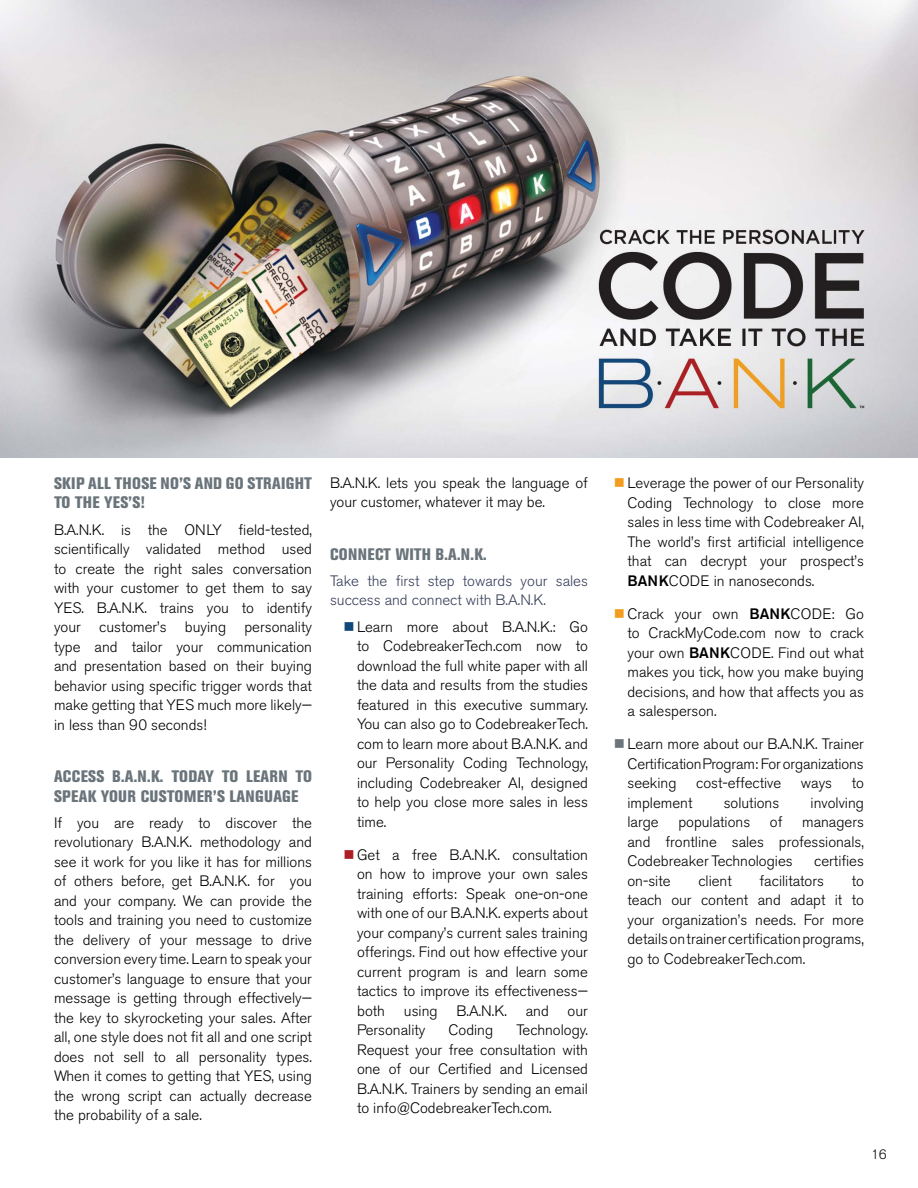
<style>
.page{position:relative;width:918px;height:1188px;background:#fff}
.page>*{position:absolute;margin:0;border:0;box-sizing:border-box;transform-origin:0 0}
.t1{font:800 condensed 16.5px "Akzidenz Grotesk BE";color:#6a747b}
.t2{font:300 15px/19.5px "Akzidenz Grotesk BE";color:#000;text-align:justify}
.t3{font:300 15px/19.5px "Akzidenz Grotesk BE";color:#383e59}
.t4{font:300 13.5px "Akzidenz Grotesk BE";color:#000}
.s1{font-weight:500}
</style>
<div class="page">
<img style="left:0;top:0;width:918px;height:458px">
<p class="t1" style="left:54px;top:473px;width:9px">SKIP</p>
<p class="t1" style="left:88px;top:473px;width:36px">ALL THOSE</p>
<p class="t1" style="left:161px;top:473px;width:45px">NO’SAND</p>
<p class="t1" style="left:226px;top:473px;width:31px">GO STRAIGHT</p>
<p class="t1" style="left:54px;top:493px;width:31px">TO THE</p>
<p class="t1" style="left:104px;top:493px;width:42px">YES’S!</p>
<p class="t2" style="left:54px;top:520px;width:260px">B.A.N.K. is the ONLY field-tested, scientifically validated method used to create the right sales conversation with your customer to get them to say YES. B.A.N.K. trains you to identify your customer’s buying personality type and tailor your communication and presentation based on their buying behavior using specific trigger words that make getting that YES much more likely— in less than 90 seconds!</p>
<p class="t1" style="left:54px;top:767px;width:10px">ACCESS</p>
<p class="t1" style="left:112px;top:767px;width:69px">B.A.N.K. TODAY</p>
<p class="t1" style="left:222px;top:767px;width:34px">TO LEARN</p>
<p class="t1" style="left:295px;top:767px;width:9px">TO</p>
<p class="t1" style="left:54px;top:786px;width:10px">SPEAK</p>
<p class="t1" style="left:101px;top:786px;width:10px">YOUR</p>
<p class="t1" style="left:141px;top:786px;width:10px">CUSTOMER</p>
<p class="t1" style="left:213px;top:786px;width:26px">’S LANGUAGE</p>
<p class="t2" style="left:54px;top:813px;width:260px">If you are ready to discover the revolutionary B.A.N.K. methodology and see it work for you like it has for millions of others before, get B.A.N.K. for you and your company. We can provide the tools and training you need to customize the delivery of your message to drive conversion every time. Learn to speak your customer’s language to ensure that your message is getting through effectively— the key to skyrocketing your sales. After all, one style does not fit all and one script does not sell to all personality types.<br>When it comes to getting that YES, using the wrong script can actually decrease the probability of a sale.</p>
<p class="t2" style="left:330px;top:473px;width:260px">B.A.N.K. lets you speak the language of your customer, whatever it may be.</p>
<p class="t1" style="left:330px;top:544px;width:10px">CONNECT</p>
<p class="t1" style="left:396px;top:544px;width:10px">WITH</p>
<p class="t1" style="left:436px;top:544px;width:53px">B.A.N.K.</p>
<p class="t3" style="left:330px;top:571px;width:259px">Take the first step towards your sales success and connect with B.A.N.K.</p>
<p class="t2" style="left:357px;top:617px;width:233px">Learn more about B.A.N.K.: Go to CodebreakerTech.com now to download the full white paper with all the data and results from the studies featured in this executive summary.<br>You can also go to CodebreakerTech. com to learn more about B.A.N.K. and our Personality Coding Technology, including Codebreaker AI, designed to help you close more sales in less time.</p>
<p class="t2" style="left:357px;top:845px;width:233px">Get a free B.A.N.K. consultation on how to improve your own sales training efforts: Speak one-on-one with one of our B.A.N.K. experts about your company’s current sales training offerings. Find out how effective your current program is and learn some tactics to improve its effectiveness— both</p>
<p class="t2" style="left:404px;top:1001px;width:35px">using</p>
<p class="t2" style="left:457px;top:1001px;width:52px">B.A.N.K.</p>
<p class="t2" style="left:526px;top:1001px;width:25px">and</p>
<p class="t2" style="left:568px;top:1001px;width:22px">our</p>
<p class="t2" style="left:357px;top:1020px;width:70px">Personality</p>
<p class="t2" style="left:449px;top:1020px;width:46px">Coding</p>
<p class="t2" style="left:357px;top:1020px;width:232px;text-indent:159px">Technology.<br>Request your free consultation with one of our Certified and Licensed B.A.N.K. Trainers by sending an email to info@CodebreakerTech.com.</p>
<p class="t2" style="left:627px;top:474px;width:238px">Leverage the power of our Personality Coding Technology to close more sales in less time with Codebreaker AI, The world’s first artificial intelligence that can decrypt your prospect’s <span class="s1">BANK</span>CODE in nanoseconds.</p>
<p class="t2" style="left:627px;top:604px;width:238px">Crack your own <span class="s1">BANK</span>CODE: Go to CrackMyCode.com now to crack your own <span class="s1">BANK</span>CODE. Find out what makes you tick, how you make buying decisions, and how that affects you as a salesperson.</p>
<p class="t2" style="left:627px;top:735px;width:238px">Learn more about our B.A.N.K. Trainer Certification Program: For organizations seeking</p>
<p class="t2" style="left:696px;top:774px;width:87px">cost-effective</p>
<p class="t2" style="left:801px;top:774px;width:33px">ways</p>
<p class="t2" style="left:852px;top:774px;width:14px">to</p>
<p class="t2" style="left:627px;top:793px;width:67px">implement</p>
<p class="t2" style="left:724px;top:793px;width:57px">solutions</p>
<p class="t2" style="left:811px;top:793px;width:55px">involving</p>
<p class="t2" style="left:627px;top:813px;width:33px">large</p>
<p class="t2" style="left:678px;top:813px;width:73px">populations</p>
<p class="t2" style="left:770px;top:813px;width:14px">of</p>
<p class="t2" style="left:627px;top:813px;width:238px;text-indent:175px">managers and frontline sales professionals, Codebreaker Technologies</p>
<p class="t2" style="left:814px;top:852px;width:51px">certifies</p>
<p class="t2" style="left:627px;top:871px;width:45px">on-site</p>
<p class="t2" style="left:698px;top:871px;width:35px">client</p>
<p class="t2" style="left:760px;top:871px;width:66px">facilitators</p>
<p class="t2" style="left:627px;top:871px;width:238px;text-indent:224px">to teach our content and adapt it to your organization’s needs. For more details on trainer certification programs, go to CodebreakerTech.com.</p>
<p class="t4" style="left:871px;top:1147px;width:17px">16</p>
</div>
